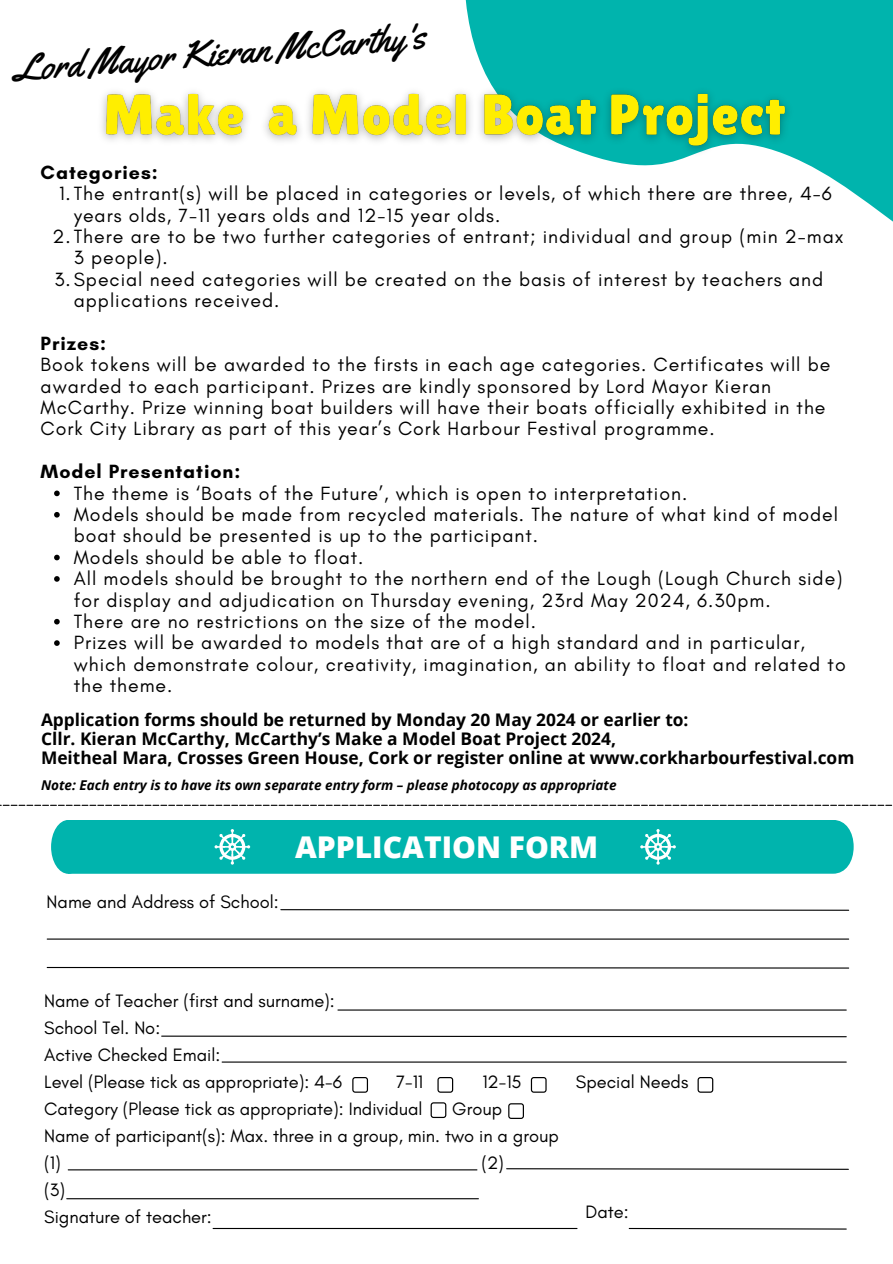
<style>
.page{position:relative;width:893px;height:1264px;background:#fff}
.page>*{position:absolute;margin:0;border:0;box-sizing:border-box;transform-origin:0 0}
.t1{font:37.05px "Yellowtail";color:#000}
.t2{font:800 30px "Open Sans";color:#fff}
.t3{font:19.5px/21.3px "Glacial Indifference";letter-spacing:.05em;color:#000}
.t4{font:700 19.5px "Glacial Indifference";letter-spacing:.05em;color:#000}
.t5{font:18.3px/27px "Glacial Indifference";color:#000}
.t6{font:700 17.4px/19.2px "Open Sans";color:#000}
.t7{font:italic 700 13.5px "Open Sans";color:#000}
.s1{font-weight:700}
</style>
<div class="page">
<svg style="left:465px;top:0;width:427px;height:221px;fill:#00b4ad"></svg>
<div style="left:51px;top:820px;width:802px;height:53px;background:#00b4ad"></div>
<svg style="left:0;top:804px;width:892px;height:1px"></svg>
<hr style="left:47px;top:938px;width:801px;height:1px;background:#000">
<svg style="left:161px;top:1035px;width:686px;height:2px"></svg>
<hr style="left:222px;top:1061px;width:624px;height:1px;background:#000">
<hr style="left:68px;top:1169px;width:409px;height:1px;background:#000">
<svg style="left:506px;top:1168px;width:343px;height:2px"></svg>
<hr style="left:67px;top:1198px;width:411px;height:1px;background:#000">
<svg style="left:352px;top:1077px;width:16px;height:15px"></svg>
<hr style="left:213px;top:1227px;width:364px;height:1px;background:#000">
<svg style="left:628px;top:1227px;width:219px;height:3px"></svg>
<svg style="left:437px;top:1077px;width:16px;height:15px"></svg>
<svg style="left:531px;top:1077px;width:15px;height:15px"></svg>
<svg style="left:430px;top:1102px;width:16px;height:15px"></svg>
<svg style="left:280px;top:909px;width:569px;height:2px"></svg>
<svg style="left:46px;top:966px;width:803px;height:3px"></svg>
<hr style="left:338px;top:1009px;width:508px;height:1px;background:#000">
<svg style="left:54px;top:490px;width:6px;height:6px"></svg>
<svg style="left:54px;top:512px;width:6px;height:5px"></svg>
<svg style="left:54px;top:554px;width:6px;height:6px"></svg>
<svg style="left:54px;top:576px;width:6px;height:5px"></svg>
<svg style="left:54px;top:619px;width:6px;height:5px"></svg>
<svg style="left:54px;top:640px;width:6px;height:6px"></svg>
<img style="left:101px;top:80px;width:699px;height:84px">
<svg style="left:697px;top:1077px;width:16px;height:15px"></svg>
<svg style="left:508px;top:1103px;width:16px;height:15px"></svg>
<h3 class="t1" style="left:12px;top:47px;width:414px;rotate:-5deg">Lord Mayor Kieran McCarthy's</h3>
<p class="t4" style="left:41px;top:160px;width:119px">Categories:</p>
<h5 class="t3" style="left:74px;top:183px;width:759px;text-indent:-15px">1.The entrant(s) will be placed in categories or levels, of which there are three, 4-6 years olds, 7-11 years olds and 12-15 year olds.</h5>
<h4 class="t3" style="left:74px;top:225px;width:771px;text-indent:-21px">2.There are to be two further categories of entrant; individual and group (min 2-max<br>3 people).</h4>
<p class="t3" style="left:74px;top:268px;width:750px;text-indent:-19px">3.Special need categories will be created on the basis of interest by teachers and applications received.</p>
<p class="t3" style="left:41px;top:332px;width:791px"><span class="s1">Prizes:<br></span>Book tokens will be awarded to the firsts in each age categories. Certificates will be awarded to each participant. Prizes are kindly sponsored by Lord Mayor Kieran McCarthy. Prize winning boat builders will have their boats officially exhibited in the Cork City Library as part of this year’s Cork Harbour Festival programme.</p>
<p class="t4" style="left:41px;top:459px;width:201px">Model Presentation:</p>
<p class="t3" style="left:74px;top:482px;width:615px">The theme is ‘Boats of the Future’, which is open to interpretation.</p>
<p class="t3" style="left:74px;top:503px;width:765px">Models should be made from recycled materials. The nature of what kind of model boat should be presented is up to the participant.</p>
<p class="t3" style="left:74px;top:546px;width:291px">Models should be able to float.</p>
<h6 class="t3" style="left:74px;top:567px;width:770px">All models should be brought to the northern end of the Lough (Lough Church side) for display and adjudication on Thursday evening, 23rd May 2024, 6.30pm.</h6>
<p class="t3" style="left:74px;top:610px;width:463px">There are no restrictions on the size of the model.</p>
<p class="t3" style="left:74px;top:631px;width:773px">Prizes will be awarded to models that are of a high standard and in particular, which demonstrate colour, creativity, imagination, an ability to float and related to the theme.</p>
<p class="t6" style="left:41px;top:709px;width:814px">Application forms should be returned by Monday 20 May 2024 or earlier to:<br>Cllr. Kieran McCarthy, McCarthy’s Make a Model Boat Project 2024,<br>Meitheal Mara, Crosses Green House, Cork or register online at www.corkharbourfestival.com</p>
<h5 class="t7" style="left:41px;top:775px;width:577px">Note: Each entry is to have its own separate entry form – please photocopy as appropriate</h5>
<p class="t5" style="left:47px;top:888px;width:233px">Name and Address of School:</p>
<p class="t2" style="left:295px;top:825px;width:304px">APPLICATION FORM</p>
<h2 class="t5" style="left:44px;top:986px;width:299px">Name of Teacher (first and surname):<br>School Tel. No:<br>Active Checked Email:<br>Level (Please tick as appropriate): 4-6</h2>
<h2 class="t5" style="left:396px;top:1067px;width:28px">7-11</h2>
<h2 class="t5" style="left:482px;top:1067px;width:41px">12-15</h2>
<h2 class="t5" style="left:576px;top:1067px;width:114px">Special Needs</h2>
<h2 class="t5" style="left:44px;top:1094px;width:380px">Category (Please tick as appropriate): Individual</h2>
<h2 class="t5" style="left:44px;top:1094px;width:516px;text-indent:408px">Group<br>Name of participant(s): Max. three in a group, min. two in a group (1)<br>(3)<br>Signature of teacher:</h2>
<h4 class="t5" style="left:481px;top:1149px;width:24px">(2)</h4>
<p class="t5" style="left:585px;top:1198px;width:45px">Date:</p>
</div>
